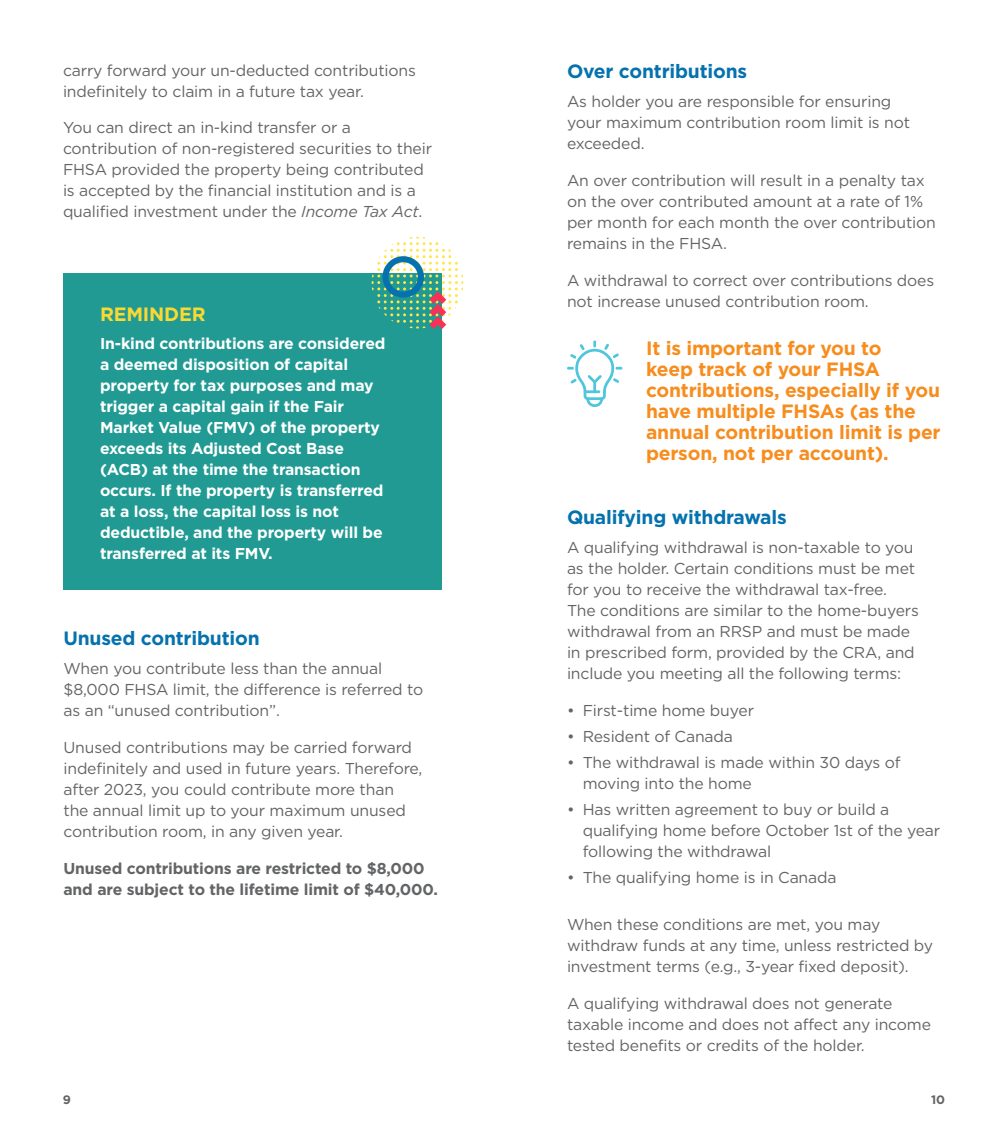
<style>
.page{position:relative;width:1008px;height:1134px;background:#fff}
.page>*{position:absolute;margin:0;border:0;box-sizing:border-box;transform-origin:0 0}
.t1{font:700 19.25px/21px "Gotham";letter-spacing:-.01em;color:#f78d1e}
.t2{font:700 19.25px "Gotham";letter-spacing:-.01em;color:#0572ae}
.t3{font:700 19.25px "Gotham";letter-spacing:-.01em;color:#fbd932}
.t4{font:15.75px/21px "Gotham";letter-spacing:-.01em;color:#636466}
.t5{font:700 15.75px/21px "Gotham";letter-spacing:-.01em;color:#fff}
.t6{font:700 15.75px/21px "Gotham";letter-spacing:-.01em;color:#636466}
.t7{font:700 12.25px "Gotham";color:#636466}
.s1{font-style:italic}
</style>
<div class="page">
<div style="left:63px;top:273px;width:378px;height:317px;background:#209a93"></div>
<svg style="left:372px;top:237px;width:91px;height:92px"></svg>
<svg style="left:567px;top:340px;width:55px;height:67px"></svg>
<p class="t4" style="left:63px;top:59px;width:355px">carry forward your un-deducted contributions indefinitely to claim in a future tax year.</p>
<p class="t4" style="left:63px;top:117px;width:371px">You can direct an in-kind transfer or a contribution of non-registered securities to their FHSA provided the property being contributed is accepted by the financial institution and is a qualified investment under the <span class="s1">Income Tax Act</span>.</p>
<p class="t3" style="left:100px;top:301px;width:107px">REMINDER</p>
<p class="t5" style="left:100px;top:333px;width:287px">In-kind contributions are considered a deemed disposition of capital property for tax purposes and may trigger a capital gain if the Fair Market Value (FMV) of the property exceeds its Adjusted Cost Base (ACB) at the time the transaction occurs. If the property is transferred at a loss, the capital loss is not deductible, and the property will be transferred at its FMV.</p>
<p class="t2" style="left:63px;top:626px;width:198px">Unused contribution</p>
<p class="t4" style="left:63px;top:658px;width:361px">When you contribute less than the annual $8,000 FHSA limit, the difference is referred to as an “unused contribution”.</p>
<p class="t4" style="left:63px;top:737px;width:360px">Unused contributions may be carried forward indefinitely and used in future years. Therefore, after 2023, you could contribute more than the annual limit up to your maximum unused contribution room, in any given year.</p>
<p class="t6" style="left:63px;top:858px;width:376px">Unused contributions are restricted to $8,000 and are subject to the lifetime limit of $40,000.</p>
<p class="t2" style="left:567px;top:59px;width:182px">Over contributions</p>
<p class="t4" style="left:567px;top:91px;width:345px">As holder you are responsible for ensuring your maximum contribution room limit is not exceeded.</p>
<p class="t4" style="left:567px;top:170px;width:370px">An over contribution will result in a penalty tax on the over contributed amount at a rate of 1% per month for each month the over contribution remains in the FHSA.</p>
<p class="t4" style="left:567px;top:269px;width:369px">A withdrawal to correct over contributions does not increase unused contribution room.</p>
<p class="t1" style="left:646px;top:337px;width:296px">It is important for you to<br>keep track of your FHSA contributions, especially if you have multiple FHSAs (as the annual contribution limit is per person, not per account).</p>
<p class="t2" style="left:567px;top:505px;width:221px">Qualifying withdrawals</p>
<p class="t4" style="left:567px;top:537px;width:353px">A qualifying withdrawal is non-taxable to you as the holder. Certain conditions must be met for you to receive the withdrawal tax-free.<br>The conditions are similar to the home-buyers withdrawal from an RRSP and must be made in prescribed form, provided by the CRA, and include you meeting all the following terms:</p>
<p class="t4" style="left:567px;top:700px;width:189px">• First-time home buyer</p>
<p class="t4" style="left:567px;top:726px;width:168px">• Resident of Canada</p>
<p class="t4" style="left:583px;top:752px;width:319px;text-indent:-16px">• The withdrawal is made within 30 days of moving into the home</p>
<p class="t4" style="left:583px;top:799px;width:359px;text-indent:-16px">• Has written agreement to buy or build a qualifying home before October 1st of the year following the withdrawal</p>
<p class="t4" style="left:567px;top:867px;width:271px">• The qualifying home is in Canada</p>
<p class="t4" style="left:567px;top:914px;width:368px">When these conditions are met, you may withdraw funds at any time, unless restricted by investment terms (e.g., 3-year fixed deposit).</p>
<p class="t4" style="left:567px;top:993px;width:366px">A qualifying withdrawal does not generate taxable income and does not affect any income tested benefits or credits of the holder.</p>
<p class="t7" style="left:63px;top:1091px;width:10px">9</p>
<p class="t7" style="left:931px;top:1091px;width:15px">10</p>
</div>
